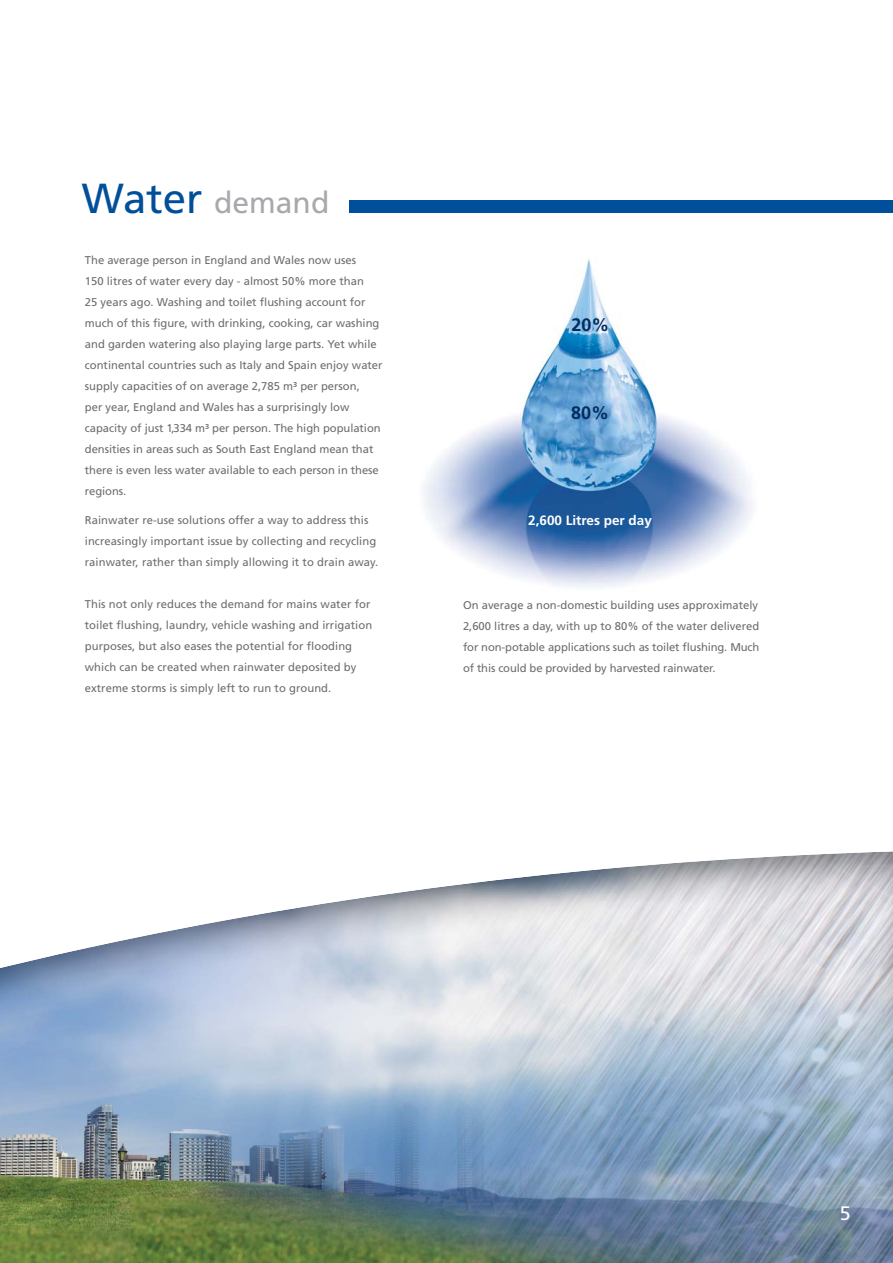
<style>
.page{position:relative;width:893px;height:1263px;background:#fff}
.page>*{position:absolute;margin:0;border:0;box-sizing:border-box;transform-origin:0 0}
.t1{font:30px "Frutiger";color:#a7a9ac}
.t2{font:19.5px "Frutiger";color:#fff}
.t3{font:700 18px "Frutiger";color:#002d62}
.t4{font:700 13.5px "Frutiger";color:#fff}
.t5{font:11.25px/21px "Frutiger";color:#6d6e70}
.s1{font-size:42px;color:#004f9b}
</style>
<div class="page">
<div style="left:350px;top:200px;width:542px;height:13px;background:#004f9b"></div>
<img style="left:344px;top:851px;width:548px;height:412px">
<img style="left:88px;top:900px;width:256px;height:363px">
<img style="left:0;top:948px;width:88px;height:315px">
<img style="left:424px;top:259px;width:329px;height:329px">
<h1 class="t1" style="left:82px;top:190px;width:249px"><span class="s1">Water</span> demand</h1>
<p class="t5" style="left:85px;top:250px;width:299px">The average person in England and Wales now uses<br>150 litres of water every day - almost 50% more than<br>25 years ago. Washing and toilet flushing account for much of this figure, with drinking, cooking, car washing and garden watering also playing large parts. Yet while continental countries such as Italy and Spain enjoy water supply capacities of on average 2,785 m³ per person,<br>per year, England and Wales has a surprisingly low capacity of just 1,334 m³ per person. The high population densities in areas such as South East England mean that there is even less water available to each person in these regions.</p>
<p class="t5" style="left:85px;top:511px;width:295px">Rainwater re-use solutions offer a way to address this increasingly important issue by collecting and recycling rainwater, rather than simply allowing it to drain away.</p>
<p class="t5" style="left:85px;top:595px;width:289px">This not only reduces the demand for mains water for toilet flushing, laundry, vehicle washing and irrigation purposes, but also eases the potential for flooding which can be created when rainwater deposited by extreme storms is simply left to run to ground.</p>
<h3 class="t3" style="left:571px;top:318px;width:40px">20%</h3>
<h3 class="t3" style="left:571px;top:406px;width:40px">80%</h3>
<p class="t4" style="left:528px;top:515px;width:125px">2,600 Litres per day</p>
<p class="t5" style="left:463px;top:596px;width:298px;text-align:justify">On average a non-domestic building uses approximately 2,600 litres a day, with up to 80% of the water delivered for non-potable applications such as toilet flushing. Much of this could be provided by harvested rainwater.</p>
<h2 class="t2" style="left:839px;top:1205px;width:12px">5</h2>
</div>
